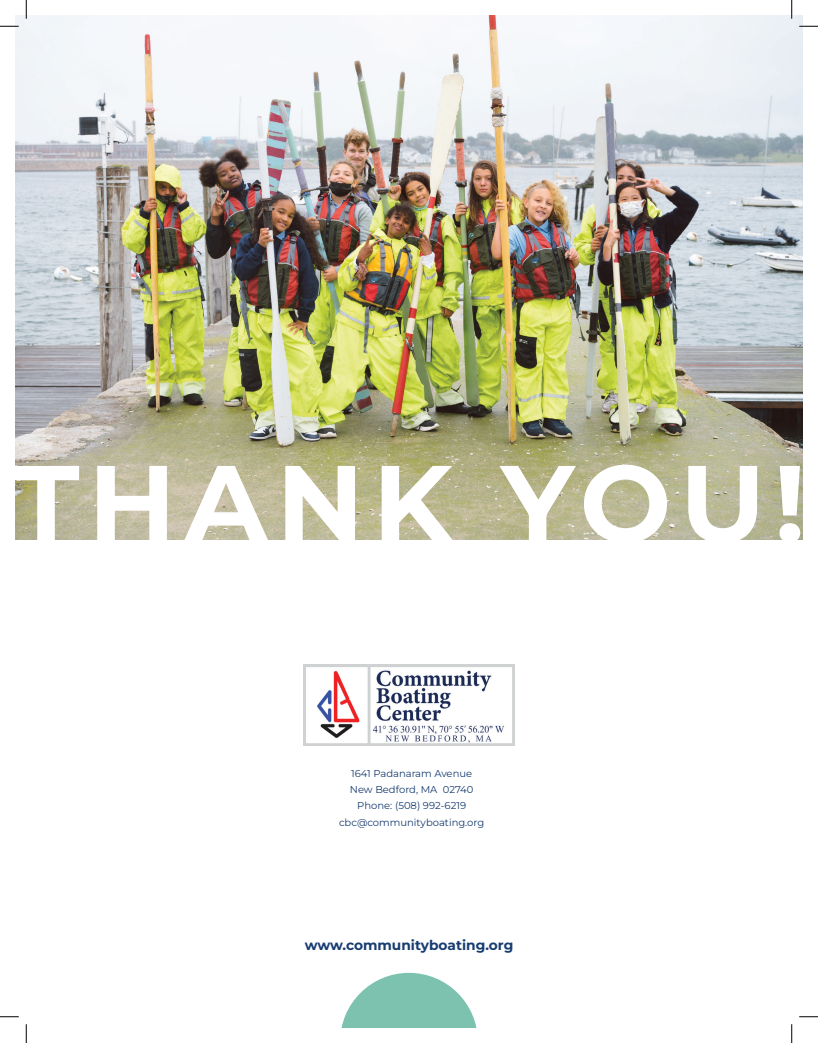
<style>
.page{position:relative;width:818px;height:1043px;background:#fff}
.page>*{position:absolute;margin:0;border:0;box-sizing:border-box;transform-origin:0 0}
.t1{font:700 108.38px "Montserrat";letter-spacing:.08em;color:#fff}
.t2{font:700 13.75px "Montserrat";color:#183d71}
.t3{font:10px/16.2px "Montserrat";color:#183d71;text-align:center}
</style>
<div class="page">
<img style="left:15px;top:15px;width:787px;height:524px">
<svg style="left:341px;top:972px;width:136px;height:56px"></svg>
<img style="left:304px;top:664px;width:210px;height:81px">
<svg style="left:0;top:25px;width:19px;height:2px"></svg>
<svg style="left:799px;top:25px;width:19px;height:2px"></svg>
<svg style="left:0;top:1016px;width:19px;height:1px"></svg>
<svg style="left:799px;top:1016px;width:19px;height:1px"></svg>
<svg style="left:25px;top:0;width:2px;height:19px"></svg>
<svg style="left:25px;top:1024px;width:2px;height:18px"></svg>
<svg style="left:790px;top:0;width:2px;height:19px"></svg>
<svg style="left:791px;top:1024px;width:1px;height:18px"></svg>
<h1 class="t1" style="left:13px;top:431px;width:794px">THANK YOU!</h1>
<p class="t3" style="left:339px;top:765px;width:147px">1641 Padanaram Avenue<br>New Bedford, MA 02740<br>Phone: (508) 992-6219 cbc@communityboating.org</p>
<h2 class="t2" style="left:305px;top:936px;width:210px">www.communityboating.org</h2>
</div>
